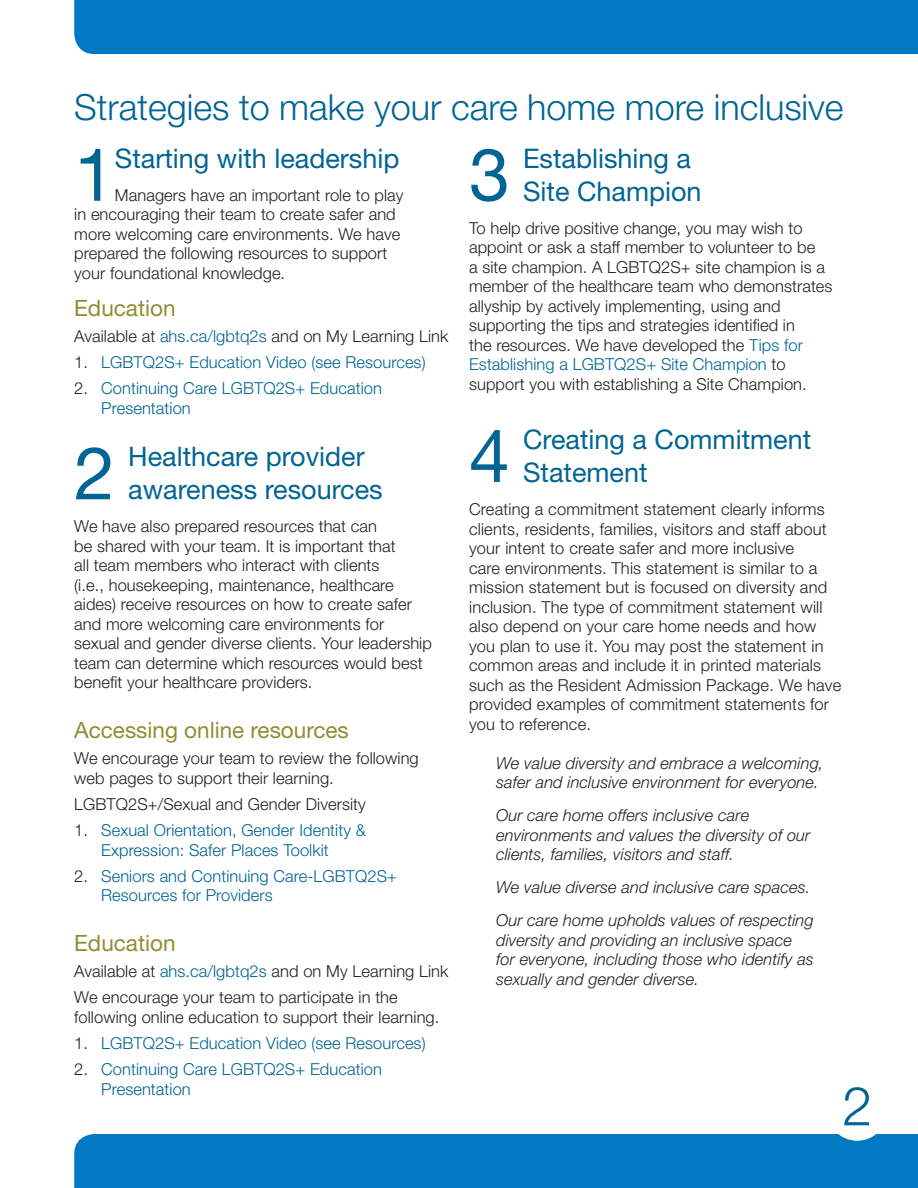
<style>
.page{position:relative;width:918px;height:1188px;background:#fff}
.page>*{position:absolute;margin:0;border:0;box-sizing:border-box;transform-origin:0 0}
.t1{font:73.2px "Helvetica Neue LT Std";color:#006494}
.t2{font:300 54px "Helvetica Neue LT Std";color:#006494}
.t3{font:300 36px "Helvetica Neue LT Std";color:#006494}
.t4{font:27px/33px "Helvetica Neue LT Std";color:#006494}
.t5{font:22.5px "Helvetica Neue LT Std";color:#908d34}
.t6{font:300 16.5px/19.5px "Helvetica Neue LT Std";letter-spacing:.005em;color:#231f20}
.t7{font:italic 300 16.5px/19.5px "Helvetica Neue LT Std";letter-spacing:.005em;color:#231f20}
.t8{font:300 16.5px/19.5px "Helvetica Neue LT Std";letter-spacing:.005em;color:#006494}
.s1{color:#006494}
.s2{color:#231f20}
</style>
<div class="page">
<div style="left:74px;top:0;width:844px;height:54px;background:#0079c2"></div>
<div style="left:74px;top:1134px;width:844px;height:54px;background:#0079c2"></div>
<div style="left:827px;top:1080px;width:61px;height:61px;background:#fff;border-radius:50%"></div>
<h3 class="t3" style="left:74px;top:85px;width:771px">Strategies to make your care home more inclusive</h3>
<h1 class="t1" style="left:74px;top:131px;width:42px">1</h1>
<h3 class="t4" style="left:115px;top:141px;width:286px">Starting with leadership</h3>
<h1 class="t1" style="left:469px;top:131px;width:42px">3</h1>
<h3 class="t4" style="left:523px;top:141px;width:180px">Establishing a<br>Site Champion</h3>
<p class="t6" style="left:469px;top:218px;width:365px">To help drive positive change, you may wish to appoint or ask a staff member to volunteer to be<br>a site champion. A LGBTQ2S+ site champion is a member of the healthcare team who demonstrates allyship by actively implementing, using and supporting the tips and strategies identified in<br>the resources. We have developed the <span class="s1">Tips for Establishing a LGBTQ2S+ Site Champion</span> to support you with establishing a Site Champion.</p>
<h1 class="t1" style="left:469px;top:412px;width:42px">4</h1>
<h3 class="t4" style="left:523px;top:423px;width:290px">Creating a Commitment<br>Statement</h3>
<p class="t6" style="left:469px;top:499px;width:374px">Creating a commitment statement clearly informs clients, residents, families, visitors and staff about your intent to create safer and more inclusive<br>care environments. This statement is similar to a mission statement but is focused on diversity and inclusion. The type of commitment statement will also depend on your care home needs and how you plan to use it. You may post the statement in common areas and include it in printed materials such as the Resident Admission Package. We have provided examples of commitment statements for you to reference.</p>
<p class="t7" style="left:496px;top:753px;width:329px">We value diversity and embrace a welcoming, safer and inclusive environment for everyone.</p>
<p class="t7" style="left:496px;top:805px;width:316px">Our care home offers inclusive care environments and values the diversity of our clients, families, visitors and staff.</p>
<p class="t7" style="left:496px;top:870px;width:319px;line-height:33px">We value diverse and inclusive care spaces.<br>Our care home upholds values of respecting</p>
<p class="t7" style="left:496px;top:930px;width:319px">diversity and providing an inclusive space for everyone, including those who identify as sexually and gender diverse.</p>
<p class="t6" style="left:74px;top:185px;width:331px;text-indent:41px">Managers have an important role to play in encouraging their team to create safer and more welcoming care environments. We have prepared the following resources to support your foundational knowledge.</p>
<h3 class="t5" style="left:74px;top:294px;width:103px">Education</h3>
<p class="t6" style="left:74px;top:326px;width:376px">Available at <span class="s1">ahs.ca/lgbtq2s</span> and on My Learning Link</p>
<p class="t8" style="left:74px;top:352px;width:353px"><span class="s2">1.</span> LGBTQ2S+ Education Video (see Resources)</p>
<p class="t8" style="left:101px;top:378px;width:282px;text-indent:-27px"><span class="s2">2.</span> Continuing Care LGBTQ2S+ Education<br>Presentation</p>
<h1 class="t1" style="left:74px;top:430px;width:42px">2</h1>
<h3 class="t4" style="left:128px;top:440px;width:256px">Healthcare provider awareness resources</h3>
<p class="t6" style="left:74px;top:516px;width:359px">We have also prepared resources that can<br>be shared with your team. It is important that<br>all team members who interact with clients<br>(i.e., housekeeping, maintenance, healthcare aides) receive resources on how to create safer and more welcoming care environments for sexual and gender diverse clients. Your leadership team can determine which resources would best benefit your healthcare providers.</p>
<h3 class="t5" style="left:74px;top:716px;width:276px">Accessing online resources</h3>
<p class="t6" style="left:74px;top:748px;width:346px">We encourage your team to review the following web pages to support their learning.</p>
<p class="t6" style="left:74px;top:794px;width:293px">LGBTQ2S+/Sexual and Gender Diversity</p>
<p class="t8" style="left:101px;top:820px;width:266px;text-indent:-27px"><span class="s2">1.</span> Sexual Orientation, Gender Identity &amp;<br>Expression: Safer Places Toolkit</p>
<p class="t8" style="left:101px;top:866px;width:297px;text-indent:-27px"><span class="s2">2.</span> Seniors and Continuing Care-LGBTQ2S+<br>Resources for Providers</p>
<h3 class="t5" style="left:74px;top:929px;width:103px">Education</h3>
<p class="t6" style="left:74px;top:958px;width:376px;line-height:26.2px">Available at <span class="s1">ahs.ca/lgbtq2s</span> and on My Learning Link<br>We encourage your team to participate in the</p>
<p class="t6" style="left:74px;top:1007px;width:367px">following online education to support their learning.</p>
<p class="t8" style="left:74px;top:1033px;width:353px"><span class="s2">1.</span> LGBTQ2S+ Education Video (see Resources)</p>
<p class="t8" style="left:101px;top:1059px;width:282px;text-indent:-27px"><span class="s2">2.</span> Continuing Care LGBTQ2S+ Education<br>Presentation</p>
<h2 class="t2" style="left:842px;top:1073px;width:32px">2</h2>
</div>
